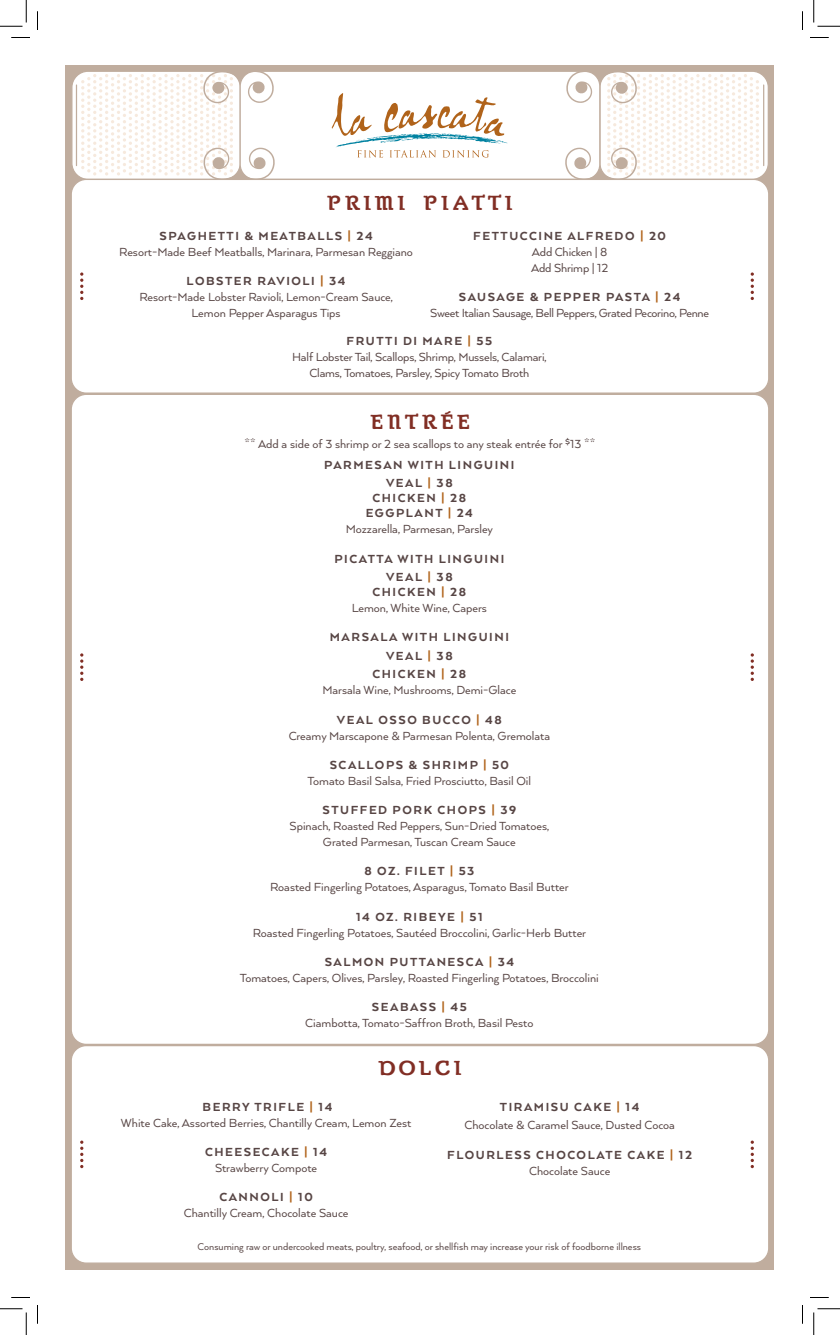
<style>
.page{position:relative;width:840px;height:1335px;background:#fff}
.page>*{position:absolute;margin:0;border:0;box-sizing:border-box;transform-origin:0 0}
.t1{font:800 22.12px "Parsons";letter-spacing:.16em;color:#812e24}
.t2{font:13.5px/16px "Arquitecta";color:#574544;text-align:center}
.t3{font:800 13.5px/18.5px "Arquitecta";letter-spacing:.115em;color:#574544;text-align:center}
.t4{font:13.5px/16px "Arquitecta";letter-spacing:-.02em;color:#574544;text-align:center}
.t5{font:11.25px "Arquitecta";color:#574544}
.s1{font-weight:800}
.s2{font-weight:800;color:#b0631a}
.s3{color:#b0631a}
.s4{font-weight:400}
</style>
<div class="page">
<div style="left:66px;top:65px;width:708px;height:1204px;background:#c0ad9e"></div>
<div style="left:72px;top:71px;width:168px;height:108px;background:#fff;border-radius:16px"></div>
<div style="left:600px;top:71px;width:168px;height:108px;background:#fff;border-radius:16px"></div>
<hr style="left:76px;top:85px;width:1px;height:81px;background:#c0ad9e">
<hr style="left:763px;top:85px;width:1px;height:81px;background:#c0ad9e">
<div style="left:240px;top:71px;width:360px;height:108px;background:#fff;border-radius:15px"></div>
<div style="left:240px;top:71px;width:360px;height:109px;border:1px solid #c0ad9e;border-radius:15px"></div>
<div style="left:71px;top:179px;width:698px;height:214px;background:#fff;border-radius:15px"></div>
<div style="left:71px;top:179px;width:698px;height:215px;border:1px solid #c0ad9e;border-radius:15px"></div>
<div style="left:71px;top:394px;width:698px;height:650px;background:#fff;border-radius:15px"></div>
<div style="left:71px;top:1046px;width:698px;height:217px;background:#fff;border-radius:15px"></div>
<div style="left:71px;top:1045px;width:698px;height:219px;border:1px solid #c0ad9e;border-radius:15px"></div>
<svg style="left:751px;top:1141px;width:3px;height:27px"></svg>
<svg style="left:80px;top:1141px;width:3px;height:27px"></svg>
<svg style="left:751px;top:653px;width:3px;height:28px"></svg>
<svg style="left:80px;top:653px;width:3px;height:28px"></svg>
<svg style="left:751px;top:272px;width:3px;height:28px"></svg>
<svg style="left:80px;top:272px;width:3px;height:28px"></svg>
<svg style="left:332px;top:93px;width:176px;height:65px"></svg>
<svg style="left:81px;top:71px;width:194px;height:109px"></svg>
<svg style="left:565px;top:71px;width:194px;height:109px"></svg>
<svg style="left:11px;top:37px;width:19px;height:1px"></svg>
<svg style="left:810px;top:37px;width:19px;height:1px"></svg>
<svg style="left:11px;top:1297px;width:19px;height:1px"></svg>
<svg style="left:810px;top:1297px;width:19px;height:1px"></svg>
<svg style="left:37px;top:11px;width:1px;height:19px"></svg>
<svg style="left:37px;top:1305px;width:1px;height:19px"></svg>
<svg style="left:802px;top:11px;width:1px;height:19px"></svg>
<svg style="left:802px;top:1305px;width:1px;height:19px"></svg>
<svg style="left:0;top:0;width:27px;height:27px"></svg>
<svg style="left:0;top:1309px;width:27px;height:26px"></svg>
<svg style="left:814px;top:0;width:26px;height:27px"></svg>
<svg style="left:814px;top:1309px;width:26px;height:26px"></svg>
<p class="t1" style="left:327px;top:191px;width:188px">PRIMI PIATTI</p>
<p class="t2" style="left:119px;top:228px;width:295px"><span class="s1">SPAGHETTI &amp; MEATBALLS</span> <span class="s2">|</span> <span class="s1">24<br></span>Resort-Made Beef Meatballs, Marinara, Parmesan Reggiano</p>
<p class="t2" style="left:139px;top:273px;width:255px"><span class="s1">LOBSTER RAVIOLI</span> <span class="s2">|</span> <span class="s1">34<br></span>Resort-Made Lobster Ravioli, Lemon-Cream Sauce,<br>Lemon Pepper Asparagus Tips</p>
<p class="t2" style="left:473px;top:228px;width:194px"><span class="s1">FETTUCCINE ALFREDO</span> <span class="s2">|</span> <span class="s1">20<br></span>Add Chicken | 8<br>Add Shrimp | 12</p>
<p class="t4" style="left:430px;top:289px;width:280px"><span class="s1">SAUSAGE &amp; PEPPER PASTA</span> <span class="s2">|</span> <span class="s1">24<br></span>Sweet Italian Sausage, Bell Peppers, Grated Pecorino, Penne</p>
<p class="t2" style="left:292px;top:333px;width:256px"><span class="s1">FRUTTI DI MARE</span> <span class="s2">|</span> <span class="s1">55<br></span>Half Lobster Tail, Scallops, Shrimp, Mussels, Calamari,<br>Clams, Tomatoes, Parsley, Spicy Tomato Broth</p>
<p class="t1" style="left:370px;top:410px;width:101px">ENTRÉE</p>
<p class="t2" style="left:244px;top:435px;width:353px">** Add a side of 3 shrimp or 2 sea scallops to any steak entrée for $13 **</p>
<p class="t3" style="left:324px;top:455px;width:192px">PARMESAN WITH LINGUINI<br>VEAL <span class="s3">|</span> 38</p>
<p class="t2" style="left:346px;top:490px;width:149px;line-height:15.5px"><span class="s1">CHICKEN</span> <span class="s2">|</span> <span class="s1">28<br>EGGPLANT</span> <span class="s2">|</span> <span class="s1">24<br></span>Mozzarella, Parmesan, Parsley</p>
<p class="t3" style="left:334px;top:549px;width:171px">PICATTA WITH LINGUINI<br>VEAL <span class="s3">|</span> 38</p>
<p class="t2" style="left:352px;top:584px;width:137px"><span class="s1">CHICKEN</span> <span class="s2">|</span> <span class="s1">28<br></span>Lemon, White Wine, Capers</p>
<p class="t3" style="left:330px;top:628px;width:181px">MARSALA WITH LINGUINI<br>VEAL <span class="s3">|</span> 38<br>CHICKEN <span class="s3">|</span> 28</p>
<p class="t2" style="left:322px;top:682px;width:195px">Marsala Wine, Mushrooms, Demi-Glace</p>
<p class="t2" style="left:289px;top:711px;width:263px"><span class="s1">VEAL OSSO BUCCO</span> <span class="s2">|</span> <span class="s1">48<br></span>Creamy Marscapone &amp; Parmesan Polenta, Gremolata</p>
<p class="t2" style="left:308px;top:756px;width:225px"><span class="s1">SCALLOPS &amp; SHRIMP</span> <span class="s2">|</span> <span class="s1">50<br></span>Tomato Basil Salsa, Fried Prosciutto, Basil Oil</p>
<p class="t2" style="left:290px;top:802px;width:261px"><span class="s1">STUFFED PORK CHOPS</span> <span class="s2">|</span> <span class="s1">39<br></span>Spinach, Roasted Red Peppers, Sun-Dried Tomatoes,<br>Grated Parmesan, Tuscan Cream Sauce</p>
<p class="t2" style="left:270px;top:863px;width:300px"><span class="s1">8 OZ. FILET</span> <span class="s2">|</span> <span class="s1">53<br></span>Roasted Fingerling Potatoes, Asparagus, Tomato Basil Butter</p>
<p class="t2" style="left:253px;top:908px;width:335px"><span class="s1">14 OZ. RIBEYE</span> <span class="s2">|</span> <span class="s1">51<br></span>Roasted Fingerling Potatoes, Sautéed Broccolini, Garlic-Herb Butter</p>
<p class="t2" style="left:240px;top:953px;width:361px"><span class="s1">SALMON PUTTANESCA</span> <span class="s2">|</span> <span class="s1">34<br></span>Tomatoes, Capers, Olives, Parsley, Roasted Fingerling Potatoes, Broccolini</p>
<p class="t2" style="left:305px;top:999px;width:230px"><span class="s1">SEABASS</span> <span class="s2">|</span> <span class="s1">45<br></span>Ciambotta, Tomato-Saffron Broth, Basil Pesto</p>
<p class="t1" style="left:378px;top:1056px;width:85px">DOLCI</p>
<p class="t2" style="left:121px;top:1098px;width:292px"><span class="s1">BERRY TRIFLE</span> <span class="s2">|</span> <span class="s1">14<br></span>White Cake, Assorted Berries, Chantilly Cream, Lemon Zest</p>
<p class="t2" style="left:205px;top:1144px;width:124px"><span class="s1">CHEESECAKE</span> <span class="s2">|</span> <span class="s1">14<br></span>Strawberry Compote</p>
<p class="t2" style="left:184px;top:1189px;width:166px"><span class="s1">CANNOLI</span> <span class="s2">|</span> <span class="s1">10<br></span>Chantilly Cream, Chocolate Sauce</p>
<p class="t2" style="left:464px;top:1097px;width:212px;line-height:18.5px"><span class="s1">TIRAMISU CAKE</span> <span class="s2">|</span> <span class="s1">14<br></span>Chocolate &amp; Caramel Sauce, Dusted Cocoa</p>
<p class="t3" style="left:447px;top:1146px;width:246px;line-height:16px">FLOURLESS CHOCOLATE CAKE <span class="s3">|</span> 12<br><span class="s4">Chocolate Sauce</span></p>
<p class="t5" style="left:198px;top:1239px;width:445px">Consuming raw or undercooked meats, poultry, seafood, or shellfish may increase your risk of foodborne illness</p>
</div>
